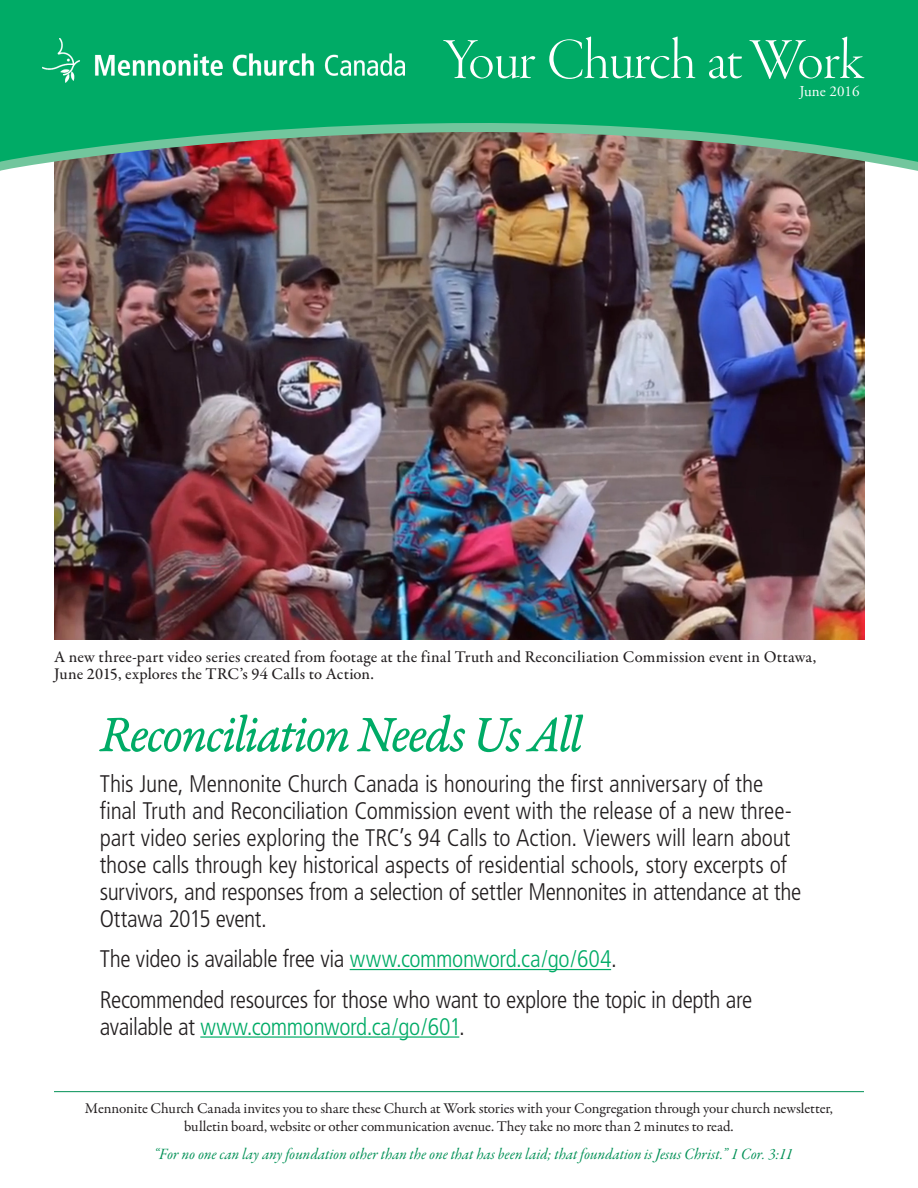
<style>
.page{position:relative;width:918px;height:1188px;background:#fff}
.page>*{position:absolute;margin:0;border:0;box-sizing:border-box;transform-origin:0 0}
.t1{font:59.4px "Garamond Premr Pro Lt Disp";letter-spacing:-.01em;color:#fff}
.t2{font:54px "Garamond Premr Pro It Capt";letter-spacing:-.045em;color:#00ab66;scale:.95 1}
.body_text{font:300 condensed 24px/27px "Frutiger";letter-spacing:-.01em;color:#231f20}
.t3{font:500 16.5px/16.5px "Garamond Premr Pro";letter-spacing:.01em;color:#231f20}
.t4{font:15.9px "Garamond Premr Pro It Subh";letter-spacing:.01em;color:#009055}
.t5{font:15px/18px "Garamond Premr Pro";letter-spacing:-.01em;color:#231f20;text-align:center}
.t6{font:15px "Adobe Garamond Pro";color:#fff}
.s1{color:#00ab66}
</style>
<div class="page">
<hr style="left:54px;top:1091px;width:810px;height:1px;background:#009055">
<img style="left:54px;top:171px;width:810px;height:468px">
<hr style="left:350px;top:969px;width:261px;height:1px;background:#00ab66">
<hr style="left:200px;top:1036px;width:259px;height:2px;background:#00ab66">
<img style="left:0;top:162px;width:918px;height:9px">
<svg style="left:0;top:0;width:918px;height:162px;background:#17a367"></svg>
<img style="left:42px;top:39px;width:362px;height:44px">
<p class="t1" style="left:443px;top:27px;width:423px">Your Church at Work</p>
<p class="t6" style="left:800px;top:83px;width:61px">June 2016</p>
<p class="t3" style="left:54px;top:649px;width:764px">A new three-part video series created from footage at the final Truth and Reconciliation Commission event in Ottawa,<br>June 2015, explores the TRC’s 94 Calls to Action.</p>
<p class="t2" style="left:100px;top:702px;width:510px">Reconciliation Needs Us All</p>
<p class="body_text" style="left:100px;top:770px;width:703px">This June, Mennonite Church Canada is honouring the first anniversary of the final Truth and Reconciliation Commission event with the release of a new three&shy;part video series exploring the TRC’s 94 Calls to Action. Viewers will learn about those calls through key historical aspects of residential schools, story excerpts of survivors, and responses from a selection of settler Mennonites in attendance at the Ottawa 2015 event.</p>
<p class="body_text" style="left:100px;top:946px;width:519px">The video is available free via <span class="s1">www.commonword.ca/go/604</span>.</p>
<p class="body_text" style="left:100px;top:986px;width:654px">Recommended resources for those who want to explore the topic in depth are available at <span class="s1">www.commonword.ca/go/601</span>.</p>
<p class="t5" style="left:85px;top:1100px;width:750px">Mennonite Church Canada invites you to share these Church at Work stories with your Congregation through your church newsletter, bulletin board, website or other communication avenue. They take no more than 2 minutes to read.</p>
<p class="t4" style="left:154px;top:1145px;width:640px">“For no one can lay any foundation other than the one that has been laid; that foundation is Jesus Christ.” 1 Cor. 3:11</p>
</div>
